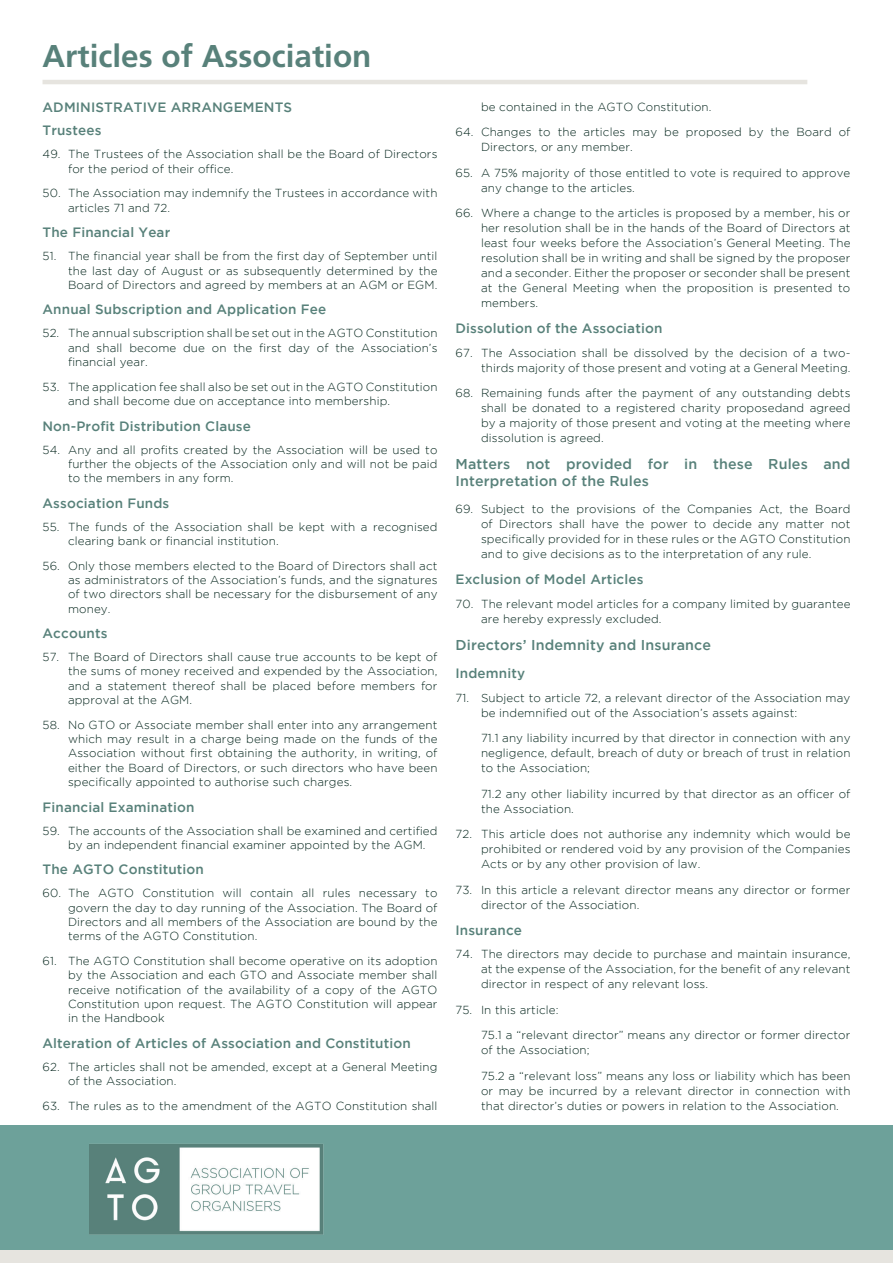
<style>
.page{position:relative;width:893px;height:1263px;background:#fff}
.page>*{position:absolute;margin:0;border:0;box-sizing:border-box;transform-origin:0 0}
.t1{font:700 31.5px "Frutiger";color:#58817a}
.t2{font:500 14.25px/16.5px "Gotham";letter-spacing:.01em;color:#58817a}
.t3{font:500 13.5px/23.5px "Gotham";letter-spacing:.01em;color:#58817a}
.t4{font:300 11.7px/14.2px "Gotham";letter-spacing:.01em;color:#03241b}
</style>
<div class="page">
<div style="left:0;top:1125px;width:893px;height:138px;background:#6da19a"></div>
<img style="left:89px;top:1144px;width:235px;height:90px">
<div style="left:0;top:1250px;width:893px;height:13px;background:#e6e4df"></div>
<hr style="left:43px;top:80px;width:764px;height:4px;background:#e6e4df">
<h1 class="t1" style="left:43px;top:38px;width:330px">Articles of Association</h1>
<p class="t3" style="left:43px;top:95px;width:251px">ADMINISTRATIVE ARRANGEMENTS<br>Trustees</p>
<p class="t4" style="left:68px;top:147px;width:371px;text-indent:-26px">49. The Trustees of the Association shall be the Board of Directors for the period of their office.</p>
<p class="t4" style="left:68px;top:186px;width:371px;text-indent:-26px">50. The Association may indemnify the Trustees in accordance with articles 71 and 72.</p>
<p class="t3" style="left:43px;top:221px;width:129px">The Financial Year</p>
<p class="t4" style="left:68px;top:249px;width:371px;text-align:justify;text-indent:-26px">51. The financial year shall be from the first day of September until the last day of August or as subsequently determined by the Board of Directors and agreed by members at an AGM or EGM.</p>
<p class="t3" style="left:43px;top:298px;width:285px">Annual Subscription and Application Fee</p>
<p class="t4" style="left:68px;top:326px;width:371px;text-align:justify;text-indent:-26px">52. The annual subscription shall be set out in the AGTO Constitution and shall become due on the first day of the Association’s financial year.</p>
<p class="t4" style="left:68px;top:379px;width:371px;text-indent:-26px">53. The application fee shall also be set out in the AGTO Constitution and shall become due on acceptance into membership.</p>
<p class="t3" style="left:43px;top:414px;width:210px">Non-Profit Distribution Clause</p>
<p class="t4" style="left:68px;top:442px;width:371px;text-align:justify;text-indent:-26px">54. Any and all profits created by the Association will be used to further the objects of the Association only and will not be paid to the members in any form.</p>
<p class="t3" style="left:43px;top:491px;width:128px">Association Funds</p>
<p class="t4" style="left:68px;top:519px;width:371px;text-indent:-26px">55. The funds of the Association shall be kept with a recognised clearing bank or financial institution.</p>
<p class="t4" style="left:68px;top:558px;width:371px;text-align:justify;text-indent:-26px">56. Only those members elected to the Board of Directors shall act as administrators of the Association’s funds, and the signatures of two directors shall be necessary for the disbursement of any money.</p>
<p class="t3" style="left:43px;top:621px;width:66px">Accounts</p>
<p class="t4" style="left:68px;top:650px;width:371px;text-align:justify;text-indent:-26px">57. The Board of Directors shall cause true accounts to be kept of the sums of money received and expended by the Association, and a statement thereof shall be placed before members for approval at the AGM.</p>
<p class="t4" style="left:68px;top:717px;width:371px;text-align:justify;text-indent:-26px">58. No GTO or Associate member shall enter into any arrangement which may result in a charge being made on the funds of the Association without first obtaining the authority, in writing, of either the Board of Directors, or such directors who have been specifically appointed to authorise such charges.</p>
<p class="t3" style="left:43px;top:795px;width:153px">Financial Examination</p>
<p class="t4" style="left:68px;top:823px;width:371px;text-indent:-26px">59. The accounts of the Association shall be examined and certified by an independent financial examiner appointed by the AGM.</p>
<p class="t3" style="left:43px;top:858px;width:163px">The AGTO Constitution</p>
<p class="t4" style="left:68px;top:886px;width:371px;text-align:justify;text-indent:-26px">60. The AGTO Constitution will contain all rules necessary to govern the day to day running of the Association. The Board of Directors and all members of the Association are bound by the terms of the AGTO Constitution.</p>
<p class="t4" style="left:68px;top:954px;width:371px;text-align:justify;text-indent:-26px">61. The AGTO Constitution shall become operative on its adoption by the Association and each GTO and Associate member shall receive notification of the availability of a copy of the AGTO Constitution upon request. The AGTO Constitution will appear in the Handbook</p>
<p class="t3" style="left:43px;top:1031px;width:370px">Alteration of Articles of Association and Constitution</p>
<p class="t4" style="left:68px;top:1059px;width:371px;text-indent:-26px">62. The articles shall not be amended, except at a General Meeting of the Association.</p>
<p class="t4" style="left:43px;top:1098px;width:396px">63. The rules as to the amendment of the AGTO Constitution shall</p>
<p class="t4" style="left:481px;top:99px;width:232px">be contained in the AGTO Constitution.</p>
<p class="t4" style="left:481px;top:124px;width:371px;line-height:15px;text-indent:-26px">64. Changes to the articles may be proposed by the Board of<br>Directors, or any member.</p>
<p class="t4" style="left:481px;top:165px;width:371px;line-height:15px;text-indent:-26px">65. A 75% majority of those entitled to vote is required to approve any change to the articles.</p>
<p class="t4" style="left:481px;top:205px;width:371px;line-height:15px;text-align:justify;text-indent:-26px">66. Where a change to the articles is proposed by a member, his or her resolution shall be in the hands of the Board of Directors at least four weeks before the Association’s General Meeting. The resolution shall be in writing and shall be signed by the proposer and a seconder. Either the proposer or seconder shall be present at the General Meeting when the proposition is presented to members.</p>
<p class="t3" style="left:455px;top:316px;width:208px">Dissolution of the Association</p>
<p class="t4" style="left:455px;top:345px;width:396px;line-height:15px;text-align:right">67. The Association shall be dissolved by the decision of a two&shy;thirds majority of those present and voting at a General Meeting.</p>
<p class="t4" style="left:481px;top:385px;width:371px;line-height:15px;text-align:justify;text-indent:-26px">68. Remaining funds after the payment of any outstanding debts shall be donated to a registered charity proposedand agreed by a majority of those present and voting at the meeting where dissolution is agreed.</p>
<p class="t2" style="left:455px;top:455px;width:396px">Matters not provided for in these Rules and<br>Interpretation of the Rules</p>
<p class="t4" style="left:481px;top:501px;width:371px;line-height:15px;text-align:justify;text-indent:-26px">69. Subject to the provisions of the Companies Act, the Board of Directors shall have the power to decide any matter not specifically provided for in these rules or the AGTO Constitution and to give decisions as to the interpretation of any rule.</p>
<p class="t3" style="left:455px;top:567px;width:190px">Exclusion of Model Articles</p>
<p class="t4" style="left:481px;top:596px;width:371px;line-height:15px;text-indent:-26px">70. The relevant model articles for a company limited by guarantee are hereby expressly excluded.</p>
<p class="t2" style="left:455px;top:636px;width:257px">Directors’ Indemnity and Insurance</p>
<p class="t3" style="left:455px;top:661px;width:71px">Indemnity</p>
<p class="t4" style="left:481px;top:690px;width:371px;line-height:15px;text-indent:-26px">71. Subject to article 72, a relevant director of the Association may be indemnified out of the Association’s assets against:</p>
<p class="t4" style="left:481px;top:730px;width:371px;line-height:15px;text-align:justify">71.1 any liability incurred by that director in connection with any negligence, default, breach of duty or breach of trust in relation to the Association;</p>
<p class="t4" style="left:481px;top:786px;width:371px;line-height:15px">71.2 any other liability incurred by that director as an officer of the Association.</p>
<p class="t4" style="left:481px;top:826px;width:371px;line-height:15px;text-align:justify;text-indent:-26px">72. This article does not authorise any indemnity which would be prohibited or rendered void by any provision of the Companies Acts or by any other provision of law.</p>
<p class="t4" style="left:481px;top:882px;width:371px;line-height:15px;text-indent:-26px">73. In this article a relevant director means any director or former director of the Association.</p>
<p class="t3" style="left:455px;top:918px;width:68px">Insurance</p>
<p class="t4" style="left:481px;top:947px;width:371px;line-height:15px;text-align:justify;text-indent:-26px">74. The directors may decide to purchase and maintain insurance, at the expense of the Association, for the benefit of any relevant director in respect of any relevant loss.</p>
<p class="t4" style="left:481px;top:997px;width:371px;line-height:25.7px;text-indent:-26px">75. In this article:<br>75.1 a “relevant director” means any director or former director</p>
<p class="t4" style="left:481px;top:1037px;width:371px;line-height:25.7px">of the Association;<br>75.2 a “relevant loss” means any loss or liability which has been</p>
<p class="t4" style="left:481px;top:1083px;width:371px;line-height:15px">or may be incurred by a relevant director in connection with that director’s duties or powers in relation to the Association.</p>
</div>
